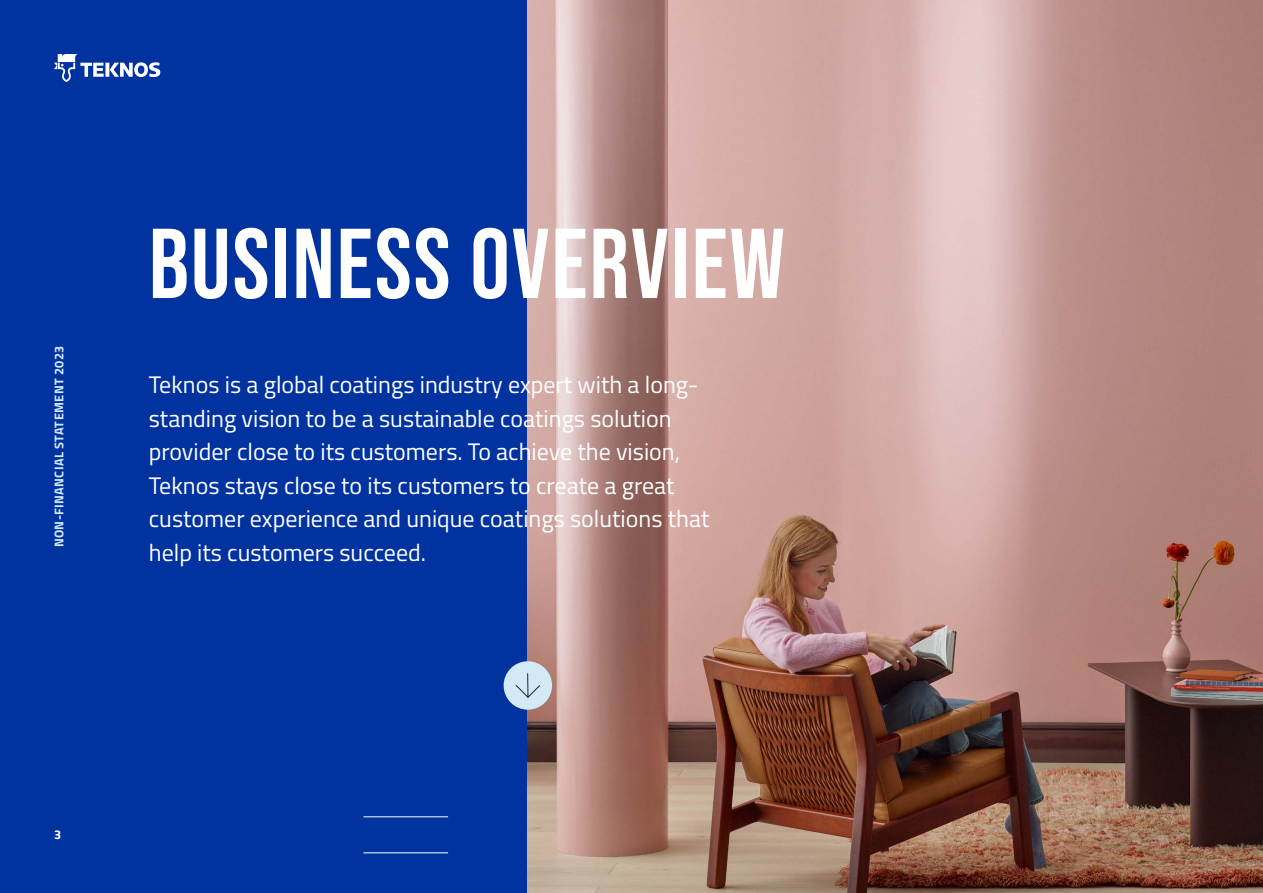
<style>
.page{position:relative;width:1263px;height:893px;background:#fff}
.page>*{position:absolute;margin:0;border:0;box-sizing:border-box;transform-origin:0 0}
.t1{font:99px "Bebas Neue";letter-spacing:.02em;color:#fff}
.t2{font:24px/33.6px "Titillium";color:#fff}
.t3{font:700 12.75px "Titillium";letter-spacing:.025em;color:#d2e9f6}
.t4{font:700 12.75px "Titillium";color:#fff}
</style>
<div class="page">
<div style="left:0;top:0;width:641px;height:893px;background:#0033a0"></div>
<img style="left:527px;top:0;width:736px;height:893px">
<div style="left:504px;top:661px;width:48px;height:49px;background:#d2e9f6;border-radius:50%"></div>
<svg style="left:515px;top:673px;width:25px;height:25px"></svg>
<svg style="left:54px;top:54px;width:106px;height:28px"></svg>
<hr style="left:363px;top:816px;width:85px;height:1px;background:#fff">
<hr style="left:363px;top:853px;width:85px;height:1px;background:#fff">
<p class="t3" style="left:49px;top:547px;width:203px;rotate:-90deg">NON-FINANCIAL STATEMENT 2023</p>
<h1 class="t1" style="left:149px;top:208px;width:637px">BUSINESS OVERVIEW</h1>
<p class="t2" style="left:149px;top:367px;width:562px">Teknos is a global coatings industry expert with a long&shy;standing vision to be a sustainable coatings solution provider close to its customers. To achieve the vision, Teknos stays close to its customers to create a great customer experience and unique coatings solutions that help its customers succeed.</p>
<p class="t4" style="left:54px;top:825px;width:9px">3</p>
</div>
